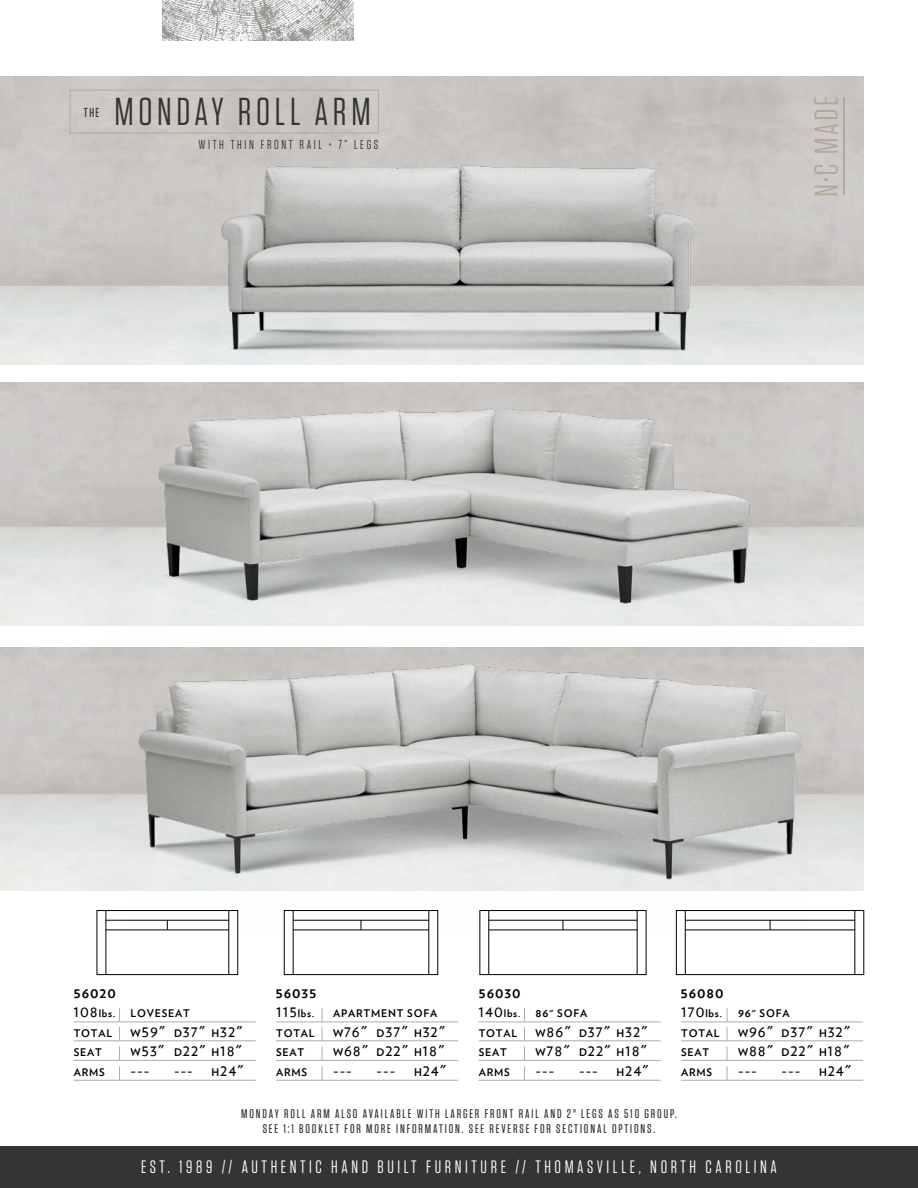
<style>
.page{position:relative;width:918px;height:1188px;background:#fff}
.page>*{position:absolute;margin:0;border:0;box-sizing:border-box;transform-origin:0 0}
.t1{font:38.85px "Tungsten";letter-spacing:.12em;color:#343433}
.t2{font:18px "Tungsten";letter-spacing:.2em;color:#fff}
.t3{font:16.5px "Verlag";letter-spacing:.06em;color:#000}
.t4{font:700 15px "Verlag";letter-spacing:.06em;color:#000}
.t5{font:12.9px "Tungsten";letter-spacing:.2em;color:#343433}
.t6{font:500 12.9px "Tungsten";color:#343433}
.t7{font:500 12.6px/15.1px "Tungsten";letter-spacing:.15em;color:#343433;text-align:center}
.t8{font:700 10.5px "Verlag";letter-spacing:.075em;color:#000}
.s1{font-weight:400;font-size:16.5px}
.s2{font-weight:700;font-size:10.5px}
.s3{font-size:12px}
</style>
<div class="page">
<img style="left:162px;top:0;width:192px;height:40px">
<div style="left:0;top:1147px;width:918px;height:41px;background:#343433"></div>
<hr style="left:74px;top:1022px;width:182px;height:1px;background:#b7a99a">
<hr style="left:74px;top:1040px;width:182px;height:1px;background:#b7a99a">
<hr style="left:74px;top:1060px;width:182px;height:1px;background:#b7a99a">
<hr style="left:74px;top:1080px;width:182px;height:1px;background:#b7a99a">
<svg style="left:119px;top:1008px;width:1px;height:32px"></svg>
<svg style="left:119px;top:1047px;width:1px;height:13px"></svg>
<svg style="left:119px;top:1066px;width:1px;height:14px"></svg>
<hr style="left:681px;top:1022px;width:182px;height:1px;background:#b7a99a">
<hr style="left:681px;top:1040px;width:182px;height:1px;background:#b7a99a">
<hr style="left:681px;top:1060px;width:182px;height:1px;background:#b7a99a">
<hr style="left:681px;top:1080px;width:182px;height:1px;background:#b7a99a">
<svg style="left:727px;top:1008px;width:1px;height:32px"></svg>
<svg style="left:727px;top:1047px;width:1px;height:13px"></svg>
<svg style="left:727px;top:1066px;width:1px;height:14px"></svg>
<hr style="left:276px;top:1022px;width:182px;height:1px;background:#b7a99a">
<hr style="left:276px;top:1040px;width:182px;height:1px;background:#b7a99a">
<hr style="left:276px;top:1060px;width:182px;height:1px;background:#b7a99a">
<hr style="left:276px;top:1080px;width:182px;height:1px;background:#b7a99a">
<svg style="left:322px;top:1008px;width:1px;height:32px"></svg>
<svg style="left:322px;top:1047px;width:1px;height:13px"></svg>
<svg style="left:322px;top:1066px;width:1px;height:14px"></svg>
<hr style="left:479px;top:1022px;width:182px;height:1px;background:#b7a99a">
<hr style="left:479px;top:1040px;width:182px;height:1px;background:#b7a99a">
<hr style="left:479px;top:1060px;width:182px;height:1px;background:#b7a99a">
<hr style="left:479px;top:1080px;width:182px;height:1px;background:#b7a99a">
<svg style="left:524px;top:1008px;width:1px;height:32px"></svg>
<svg style="left:524px;top:1047px;width:1px;height:13px"></svg>
<svg style="left:524px;top:1066px;width:1px;height:14px"></svg>
<hr style="left:428px;top:911px;width:1px;height:64px;background:#000">
<hr style="left:361px;top:930px;width:68px;height:1px;background:#000">
<div style="left:284px;top:910px;width:154px;height:65px;border:1px solid #000"></div>
<hr style="left:293px;top:911px;width:1px;height:64px;background:#000">
<hr style="left:293px;top:930px;width:68px;height:1px;background:#000">
<hr style="left:854px;top:911px;width:1px;height:64px;background:#000">
<hr style="left:770px;top:930px;width:85px;height:1px;background:#000">
<div style="left:676px;top:910px;width:188px;height:65px;border:1px solid #000"></div>
<hr style="left:685px;top:911px;width:1px;height:64px;background:#000">
<hr style="left:685px;top:920px;width:170px;height:1px;background:#000">
<hr style="left:685px;top:930px;width:85px;height:1px;background:#000">
<hr style="left:228px;top:911px;width:1px;height:64px;background:#000">
<hr style="left:167px;top:930px;width:62px;height:1px;background:#000">
<div style="left:97px;top:910px;width:141px;height:65px;border:1px solid #000"></div>
<hr style="left:105px;top:911px;width:1px;height:64px;background:#000">
<hr style="left:106px;top:920px;width:123px;height:1px;background:#000">
<hr style="left:106px;top:930px;width:61px;height:1px;background:#000">
<hr style="left:637px;top:911px;width:1px;height:64px;background:#000">
<hr style="left:563px;top:930px;width:74px;height:1px;background:#000">
<div style="left:479px;top:910px;width:167px;height:65px;border:1px solid #000"></div>
<hr style="left:488px;top:911px;width:1px;height:64px;background:#000">
<hr style="left:489px;top:930px;width:74px;height:1px;background:#000">
<img style="left:129px;top:647px;width:678px;height:283px">
<img style="left:109px;top:387px;width:670px;height:270px">
<div style="left:70px;top:90px;width:309px;height:43px;border:1px solid #b7a99a"></div>
<img style="left:198px;top:94px;width:525px;height:271px">
<svg style="left:814px;top:165px;width:24px;height:30px"></svg>
<svg style="left:814px;top:110px;width:24px;height:43px"></svg>
<svg style="left:814px;top:97px;width:24px;height:7px"></svg>
<hr style="left:843px;top:97px;width:2px;height:98px;background:#b5a89a">
<p class="t6" style="left:84px;top:105px;width:17px">THE</p>
<h1 class="t1" style="left:114px;top:91px;width:258px">MONDAY ROLL ARM</h1>
<p class="t5" style="left:199px;top:138px;width:181px">WITH THIN FRONT RAIL • 7” LEGS</p>
<p class="t4" style="left:74px;top:981px;width:44px">56020</p>
<p class="t4" style="left:276px;top:981px;width:42px">56035</p>
<p class="t4" style="left:479px;top:981px;width:44px">56030</p>
<p class="t4" style="left:681px;top:981px;width:44px">56080</p>
<p class="t8" style="left:74px;top:1005px;width:43px"><span class="s1">108</span>lbs.</p>
<p class="t8" style="left:131px;top:1005px;width:61px">LOVESEAT</p>
<p class="t8" style="left:74px;top:1025px;width:40px">TOTAL</p>
<p class="t3" style="left:131px;top:1019px;width:114px"><span class="s2">W</span>59" <span class="s2">D</span>37" <span class="s2">H</span>32"</p>
<p class="t8" style="left:74px;top:1044px;width:30px">SEAT</p>
<p class="t3" style="left:131px;top:1038px;width:113px"><span class="s2">W</span>53" <span class="s2">D</span>22" <span class="s2">H</span>18"</p>
<p class="t8" style="left:74px;top:1064px;width:33px">ARMS</p>
<p class="t3" style="left:131px;top:1058px;width:20px">---</p>
<p class="t3" style="left:174px;top:1058px;width:71px">--- <span class="s2">H</span>24"</p>
<p class="t8" style="left:276px;top:1005px;width:40px"><span class="s1">115</span>lbs.</p>
<p class="t8" style="left:333px;top:1005px;width:106px">APARTMENT SOFA</p>
<p class="t8" style="left:276px;top:1025px;width:40px">TOTAL</p>
<p class="t3" style="left:333px;top:1019px;width:114px"><span class="s2">W</span>76" <span class="s2">D</span>37" <span class="s2">H</span>32"</p>
<p class="t8" style="left:276px;top:1044px;width:30px">SEAT</p>
<p class="t3" style="left:333px;top:1038px;width:113px"><span class="s2">W</span>68" <span class="s2">D</span>22" <span class="s2">H</span>18"</p>
<p class="t8" style="left:276px;top:1064px;width:33px">ARMS</p>
<p class="t3" style="left:333px;top:1058px;width:20px">---</p>
<p class="t3" style="left:377px;top:1058px;width:71px">--- <span class="s2">H</span>24"</p>
<p class="t8" style="left:479px;top:1005px;width:43px"><span class="s1">140</span>lbs.</p>
<p class="t8" style="left:536px;top:1005px;width:53px"><span class="s3">86</span>" SOFA</p>
<p class="t8" style="left:479px;top:1025px;width:40px">TOTAL</p>
<p class="t3" style="left:536px;top:1019px;width:114px"><span class="s2">W</span>86" <span class="s2">D</span>37" <span class="s2">H</span>32"</p>
<p class="t8" style="left:479px;top:1044px;width:30px">SEAT</p>
<p class="t3" style="left:536px;top:1038px;width:113px"><span class="s2">W</span>78" <span class="s2">D</span>22" <span class="s2">H</span>18"</p>
<p class="t8" style="left:479px;top:1064px;width:33px">ARMS</p>
<p class="t3" style="left:536px;top:1058px;width:20px">---</p>
<p class="t3" style="left:579px;top:1058px;width:71px">--- <span class="s2">H</span>24"</p>
<p class="t8" style="left:681px;top:1005px;width:42px"><span class="s1">170</span>lbs.</p>
<p class="t8" style="left:738px;top:1005px;width:53px"><span class="s3">96</span>" SOFA</p>
<p class="t8" style="left:681px;top:1025px;width:40px">TOTAL</p>
<p class="t3" style="left:738px;top:1019px;width:114px"><span class="s2">W</span>96" <span class="s2">D</span>37" <span class="s2">H</span>32"</p>
<p class="t8" style="left:681px;top:1044px;width:30px">SEAT</p>
<p class="t3" style="left:738px;top:1038px;width:113px"><span class="s2">W</span>88" <span class="s2">D</span>22" <span class="s2">H</span>18"</p>
<p class="t8" style="left:681px;top:1064px;width:33px">ARMS</p>
<p class="t3" style="left:738px;top:1058px;width:20px">---</p>
<p class="t3" style="left:782px;top:1058px;width:71px">--- <span class="s2">H</span>24"</p>
<p class="t7" style="left:241px;top:1106px;width:437px">MONDAY ROLL ARM ALSO AVAILABLE WITH LARGER FRONT RAIL AND 2" LEGS AS 510 GROUP.<br>SEE 1:1 BOOKLET FOR MORE INFORMATION. SEE REVERSE FOR SECTIONAL OPTIONS.</p>
<p class="t2" style="left:141px;top:1157px;width:637px">EST. 1989 // AUTHENTIC HAND BUILT FURNITURE // THOMASVILLE, NORTH CAROLINA</p>
</div>
